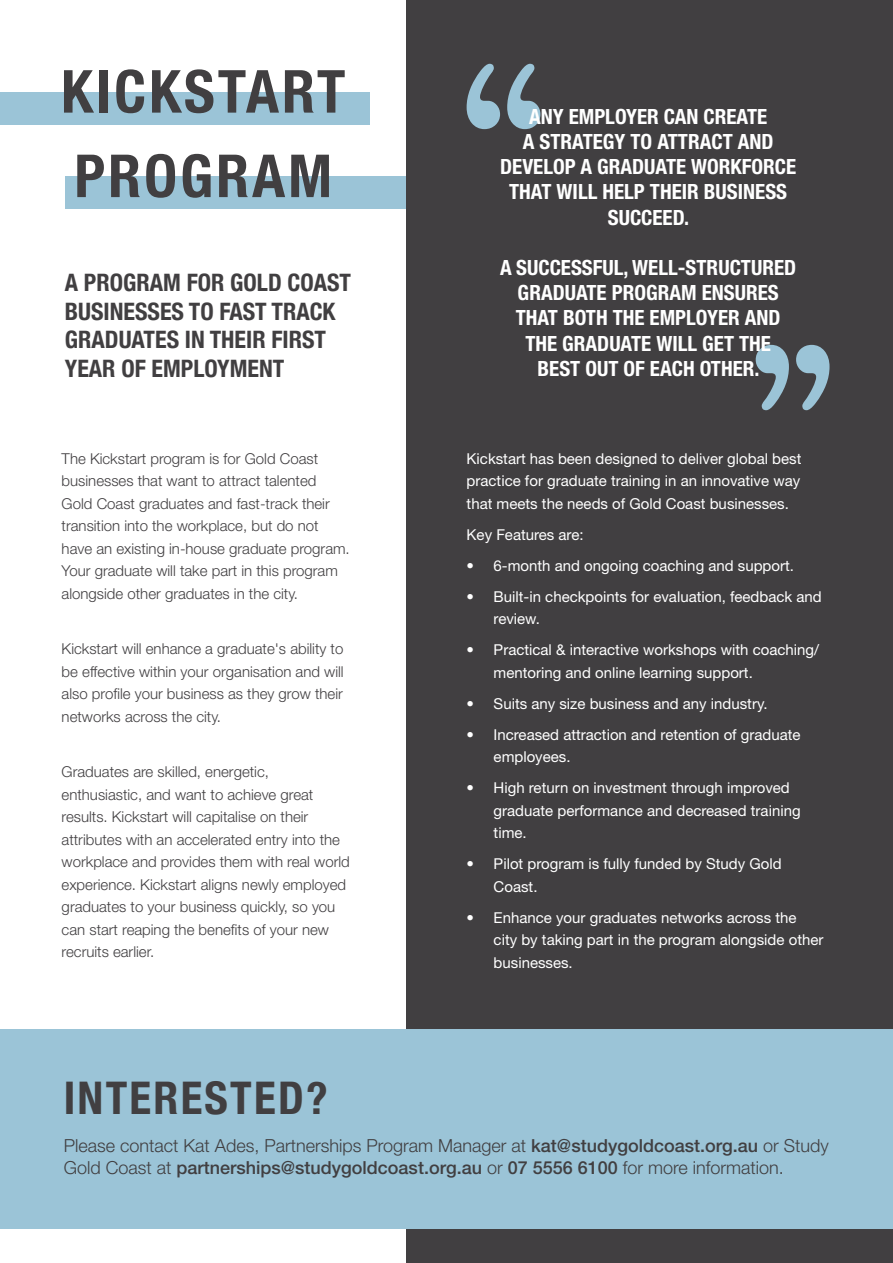
<style>
.page{position:relative;width:893px;height:1263px;background:#fff}
.page>*{position:absolute;margin:0;border:0;box-sizing:border-box;transform-origin:0 0}
.t1{font:700 condensed 59.4px/84.4px "Helvetica Neue";letter-spacing:.05em;color:#413f41}
.t2{font:700 condensed 45px "Helvetica Neue";letter-spacing:.05em;color:#413f41}
.t3{font:700 condensed 24px/28.8px "Helvetica Neue";color:#413f41}
.t4{font:700 condensed 21px/25.2px "Helvetica Neue";color:#fff;text-align:center}
.t5{font:300 18px/21.6px "Helvetica Neue LT Std";color:#413f41}
.t6{font:300 15px/22.5px "Helvetica Neue LT Std";color:#413f41}
.t7{font:15px/22.5px "Helvetica Neue LT Std";color:#fff}
.s1{font-weight:500}
</style>
<div class="page">
<div style="left:65px;top:177px;width:475px;height:32px;background:#9bc4d7"></div>
<div style="left:407px;top:0;width:486px;height:1263px;background:#413f41"></div>
<div style="left:0;top:1029px;width:893px;height:200px;background:#9bc4d7"></div>
<div style="left:0;top:92px;width:370px;height:32px;background:#9bc4d7"></div>
<svg style="left:467px;top:64px;width:73px;height:65px"></svg>
<svg style="left:756px;top:345px;width:73px;height:65px"></svg>
<h1 class="t1" style="left:61px;top:45px;width:286px">KICKSTART<br>PROGRAM</h1>
<h3 class="t3" style="left:65px;top:266px;width:288px">A PROGRAM FOR GOLD COAST<br>BUSINESSES TO FAST TRACK<br>GRADUATES IN THEIR FIRST<br>YEAR OF EMPLOYMENT</h3>
<p class="t6" style="left:62px;top:447px;width:290px">The Kickstart program is for Gold Coast businesses that want to attract talented Gold Coast graduates and fast-track their transition into the workplace, but do not have an existing in-house graduate program.<br>Your graduate will take part in this program alongside other graduates in the city.</p>
<p class="t6" style="left:62px;top:637px;width:284px;text-align:justify">Kickstart will enhance a graduate's ability to be effective within your organisation and will also profile your business as they grow their networks across the city.</p>
<p class="t6" style="left:62px;top:760px;width:290px">Graduates are skilled, energetic, enthusiastic, and want to achieve great results. Kickstart will capitalise on their attributes with an accelerated entry into the workplace and provides them with real world experience. Kickstart aligns newly employed graduates to your business quickly, so you can start reaping the benefits of your new recruits earlier.</p>
<h3 class="t4" style="left:500px;top:103px;width:297px">ANY EMPLOYER CAN CREATE<br>A STRATEGY TO ATTRACT AND<br>DEVELOP A GRADUATE WORKFORCE<br>THAT WILL HELP THEIR BUSINESS<br>SUCCEED.</h3>
<h3 class="t4" style="left:500px;top:255px;width:298px">A SUCCESSFUL, WELL-STRUCTURED<br>GRADUATE PROGRAM ENSURES<br>THAT BOTH THE EMPLOYER AND<br>THE GRADUATE WILL GET THE<br>BEST OUT OF EACH OTHER.</h3>
<p class="t7" style="left:467px;top:447px;width:336px;text-align:justify">Kickstart has been designed to deliver global best practice for graduate training in an innovative way that meets the needs of Gold Coast businesses.</p>
<p class="t7" style="left:467px;top:523px;width:118px">Key Features are:</p>
<p class="t7" style="left:467px;top:554px;width:329px">• 6-month and ongoing coaching and support.</p>
<p class="t7" style="left:494px;top:585px;width:330px;text-indent:-27px">• Built-in checkpoints for evaluation, feedback and review.</p>
<p class="t7" style="left:494px;top:638px;width:327px;text-indent:-27px">• Practical &amp; interactive workshops with coaching/ mentoring and online learning support.</p>
<p class="t7" style="left:467px;top:692px;width:302px">• Suits any size business and any industry.</p>
<p class="t7" style="left:494px;top:723px;width:309px;text-indent:-27px">• Increased attraction and retention of graduate employees.</p>
<p class="t7" style="left:494px;top:776px;width:309px;text-indent:-27px">• High return on investment through improved graduate performance and decreased training time.</p>
<p class="t7" style="left:494px;top:852px;width:290px;text-indent:-27px">• Pilot program is fully funded by Study Gold<br>Coast.</p>
<p class="t7" style="left:494px;top:906px;width:331px;text-indent:-27px">• Enhance your graduates networks across the city by taking part in the program alongside other businesses.</p>
<h2 class="t2" style="left:64px;top:1060px;width:265px">INTERESTED?</h2>
<p class="t5" style="left:64px;top:1134px;width:766px">Please contact Kat Ades, Partnerships Program Manager at <span class="s1">kat@studygoldcoast.org.au</span> or Study<br>Gold Coast at <span class="s1">partnerships@studygoldcoast.org.au</span> or <span class="s1">07 5556 6100</span> for more information.</p>
</div>
